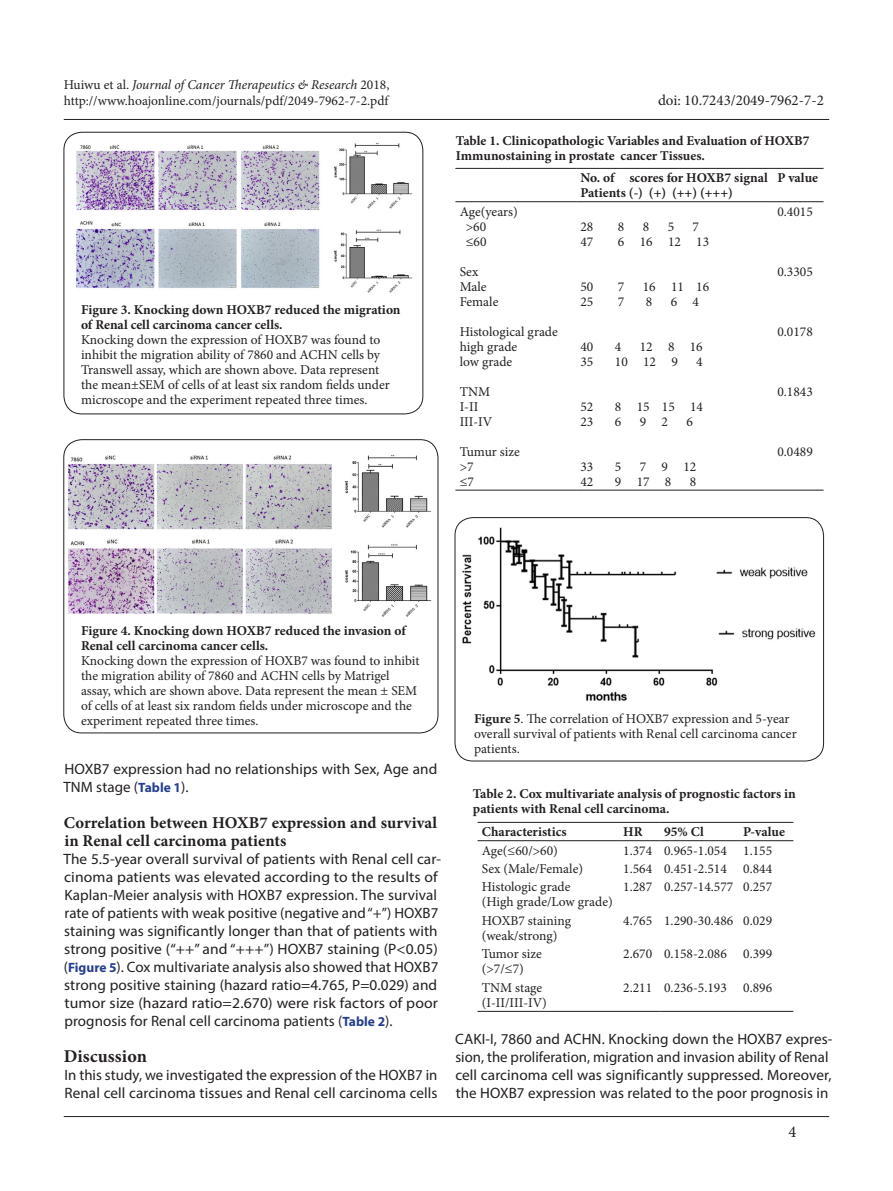
<style>
.page{position:relative;width:893px;height:1191px;background:#fff}
.page>*{position:absolute;margin:0;border:0;box-sizing:border-box;transform-origin:0 0}
.t1{font:700 18px "Minion Pro";letter-spacing:.005em;color:#231f20}
.t2{font:700 16.5px/18px "Minion Pro";letter-spacing:.005em;color:#231f20}
.t3{font:16.5px "Minion Pro";color:#231f20}
.t4{font:15px/18px "Myriad Pro";letter-spacing:.005em;color:#231f20}
.t5{font:15px "Minion Pro";color:#231f20}
.t6{font:13.5px/15px "Minion Pro";color:#231f20}
.t7{font:700 13.5px/15px "Minion Pro";color:#231f20}
.s1{font-style:italic}
.s2{font-weight:700;font-size:13.5px;color:#253f8e}
.s3{font-weight:700}
</style>
<div class="page">
<hr style="left:64px;top:1116px;width:765px;height:1px;background:#231f20">
<hr style="left:64px;top:119px;width:765px;height:1px;background:#231f20">
<img style="left:77px;top:142px;width:336px;height:151px">
<div style="left:64px;top:132px;width:359px;height:282px;border:1px solid #231f20;border-radius:18px"></div>
<img style="left:68px;top:454px;width:364px;height:163px">
<div style="left:63px;top:439px;width:375px;height:294px;border:1px solid #231f20;border-radius:18px"></div>
<hr style="left:455px;top:168px;width:121px;height:1px;background:#231f20">
<hr style="left:576px;top:168px;width:197px;height:1px;background:#231f20">
<hr style="left:773px;top:168px;width:50px;height:1px;background:#231f20">
<hr style="left:455px;top:201px;width:121px;height:1px;background:#231f20">
<hr style="left:576px;top:201px;width:197px;height:1px;background:#231f20">
<hr style="left:773px;top:201px;width:50px;height:1px;background:#231f20">
<hr style="left:455px;top:490px;width:121px;height:1px;background:#231f20">
<hr style="left:576px;top:490px;width:197px;height:1px;background:#231f20">
<hr style="left:773px;top:490px;width:50px;height:1px;background:#231f20">
<img style="left:462px;top:527px;width:354px;height:174px">
<div style="left:455px;top:517px;width:369px;height:244px;border:1px solid #231f20;border-radius:18px"></div>
<hr style="left:477px;top:822px;width:142px;height:1px;background:#231f20">
<hr style="left:619px;top:822px;width:41px;height:1px;background:#231f20">
<hr style="left:660px;top:822px;width:79px;height:1px;background:#231f20">
<hr style="left:739px;top:822px;width:54px;height:1px;background:#231f20">
<hr style="left:477px;top:840px;width:142px;height:1px;background:#231f20">
<hr style="left:619px;top:840px;width:41px;height:1px;background:#231f20">
<hr style="left:660px;top:840px;width:79px;height:1px;background:#231f20">
<hr style="left:739px;top:840px;width:54px;height:1px;background:#231f20">
<hr style="left:477px;top:1011px;width:142px;height:1px;background:#231f20">
<hr style="left:619px;top:1011px;width:41px;height:1px;background:#231f20">
<hr style="left:660px;top:1011px;width:79px;height:1px;background:#231f20">
<hr style="left:739px;top:1011px;width:54px;height:1px;background:#231f20">
<p class="t6" style="left:64px;top:76px;width:327px;line-height:16.2px">Huiwu et al. <span class="s1">Journal of Cancer Therapeutics &amp; Research</span> 2018, http://www.hoajonline.com/journals/pdf/2049-7962-7-2.pdf</p>
<p class="t7" style="left:81px;top:302px;width:321px">Figure 3. Knocking down HOXB7 reduced the migration of Renal cell carcinoma cancer cells.</p>
<p class="t6" style="left:81px;top:333px;width:310px">Knocking down the expression of HOXB7 was found to inhibit the migration ability of 7860 and ACHN cells by Transwell assay, which are shown above. Data represent the mean±SEM of cells of at least six random fields under microscope and the experiment repeated three times.</p>
<p class="t5" style="left:658px;top:91px;width:167px">doi: 10.7243/2049-7962-7-2</p>
<p class="t7" style="left:456px;top:133px;width:355px">Table 1. Clinicopathologic Variables and Evaluation of HOXB7<br>Immunostaining in prostate cancer Tissues.</p>
<p class="t6" style="left:466px;top:204px;width:53px;text-indent:-6px">Age(years) &gt;60<br>≤60</p>
<p class="t6" style="left:460px;top:264px;width:40px">Sex<br>Male<br>Female</p>
<p class="t6" style="left:460px;top:324px;width:100px">Histological grade high grade<br>low grade</p>
<p class="t6" style="left:460px;top:384px;width:34px">TNM<br>I-II<br>III-IV</p>
<p class="t6" style="left:460px;top:444px;width:62px">Tumur size &gt;7<br>≤7</p>
<p class="t7" style="left:580px;top:170px;width:189px">No. of scores for HOXB7 signal<br>Patients (-) (+) (++) (+++)</p>
<p class="t7" style="left:777px;top:170px;width:42px">P value</p>
<p class="t6" style="left:580px;top:219px;width:14px">28</p>
<p class="t6" style="left:618px;top:219px;width:8px">8</p>
<p class="t6" style="left:643px;top:219px;width:8px">8</p>
<p class="t6" style="left:668px;top:219px;width:8px">5</p>
<p class="t6" style="left:692px;top:219px;width:8px">7</p>
<p class="t6" style="left:580px;top:234px;width:14px">47</p>
<p class="t6" style="left:618px;top:234px;width:93px">6 16 12 13</p>
<p class="t6" style="left:580px;top:279px;width:14px">50</p>
<p class="t6" style="left:618px;top:279px;width:8px">7</p>
<p class="t6" style="left:643px;top:279px;width:68px">16 11 16</p>
<p class="t6" style="left:580px;top:294px;width:14px">25</p>
<p class="t6" style="left:618px;top:294px;width:8px">7</p>
<p class="t6" style="left:646px;top:294px;width:8px">8</p>
<p class="t6" style="left:671px;top:294px;width:30px">6 4</p>
<p class="t6" style="left:580px;top:339px;width:14px">40</p>
<p class="t6" style="left:615px;top:339px;width:8px">4</p>
<p class="t6" style="left:640px;top:339px;width:65px">12 8 16</p>
<p class="t6" style="left:580px;top:354px;width:14px">35</p>
<p class="t6" style="left:615px;top:354px;width:65px">10 12 9</p>
<p class="t6" style="left:696px;top:354px;width:8px">4</p>
<p class="t6" style="left:580px;top:399px;width:14px">52</p>
<p class="t6" style="left:615px;top:399px;width:90px">8 15 15 14</p>
<p class="t6" style="left:580px;top:414px;width:14px">23</p>
<p class="t6" style="left:615px;top:414px;width:8px">6</p>
<p class="t6" style="left:640px;top:414px;width:30px">9 2</p>
<p class="t6" style="left:686px;top:414px;width:8px">6</p>
<p class="t6" style="left:580px;top:459px;width:14px">33</p>
<p class="t6" style="left:615px;top:459px;width:8px">5</p>
<p class="t6" style="left:640px;top:459px;width:58px">7 9 12</p>
<p class="t6" style="left:580px;top:474px;width:14px">42</p>
<p class="t6" style="left:615px;top:474px;width:58px">9 17 8</p>
<p class="t6" style="left:690px;top:474px;width:8px">8</p>
<p class="t6" style="left:777px;top:204px;width:37px">0.4015</p>
<p class="t6" style="left:777px;top:264px;width:37px">0.3305</p>
<p class="t6" style="left:777px;top:324px;width:37px">0.0178</p>
<p class="t6" style="left:777px;top:384px;width:37px">0.1843</p>
<p class="t6" style="left:777px;top:444px;width:37px">0.0489</p>
<p class="t7" style="left:81px;top:623px;width:326px">Figure 4. Knocking down HOXB7 reduced the invasion of<br>Renal cell carcinoma cancer cells.</p>
<p class="t6" style="left:81px;top:653px;width:340px">Knocking down the expression of HOXB7 was found to inhibit the migration ability of 7860 and ACHN cells by Matrigel assay, which are shown above. Data represent the mean ± SEM of cells of at least six random fields under microscope and the experiment repeated three times.</p>
<p class="t4" style="left:63px;top:760px;width:375px">HOXB7 expression had no relationships with Sex, Age and<br>TNM stage (<span class="s2">Table 1</span>).</p>
<p class="t2" style="left:64px;top:814px;width:375px">Correlation between HOXB7 expression and survival in Renal cell carcinoma patients</p>
<p class="t4" style="left:63px;top:850px;width:379px">The 5.5-year overall survival of patients with Renal cell car&shy;cinoma patients was elevated according to the results of Kaplan-Meier analysis with HOXB7 expression. The survival rate of patients with weak positive (negative and “+”) HOXB7 staining was significantly longer than that of patients with strong positive (“++” and “+++”) HOXB7 staining (P&lt;0.05) (<span class="s2">Figure 5</span>). Cox multivariate analysis also showed that HOXB7 strong positive staining (hazard ratio=4.765, P=0.029) and tumor size (hazard ratio=2.670) were risk factors of poor prognosis for Renal cell carcinoma patients (<span class="s2">Table 2</span>).</p>
<h1 class="t1" style="left:64px;top:1044px;width:85px">Discussion</h1>
<p class="t4" style="left:64px;top:1066px;width:375px">In this study, we investigated the expression of the HOXB7 in<br>Renal cell carcinoma tissues and Renal cell carcinoma cells</p>
<p class="t6" style="left:474px;top:711px;width:324px"><span class="s3">Figure 5</span>. The correlation of HOXB7 expression and 5-year overall survival of patients with Renal cell carcinoma cancer patients.</p>
<p class="t7" style="left:473px;top:786px;width:324px">Table 2. Cox multivariate analysis of prognostic factors in patients with Renal cell carcinoma.</p>
<p class="t7" style="left:482px;top:824px;width:86px">Characteristics</p>
<p class="t7" style="left:623px;top:824px;width:21px">HR</p>
<p class="t7" style="left:664px;top:824px;width:41px">95% Cl</p>
<p class="t7" style="left:743px;top:824px;width:43px">P-value</p>
<p class="t6" style="left:482px;top:843px;width:78px">Age(≤60/&gt;60)</p>
<p class="t6" style="left:623px;top:843px;width:150px">1.374 0.965-1.054 1.155</p>
<p class="t6" style="left:482px;top:861px;width:103px">Sex (Male/Female)</p>
<p class="t6" style="left:623px;top:861px;width:150px">1.564 0.451-2.514 0.844</p>
<p class="t6" style="left:482px;top:879px;width:132px">Histologic grade<br>(High grade/Low grade)</p>
<p class="t6" style="left:623px;top:879px;width:150px">1.287 0.257-14.577 0.257</p>
<p class="t6" style="left:482px;top:913px;width:91px">HOXB7 staining (weak/strong)</p>
<p class="t6" style="left:623px;top:913px;width:150px">4.765 1.290-30.486 0.029</p>
<p class="t6" style="left:482px;top:946px;width:61px">Tumor size (&gt;7/≤7)</p>
<p class="t6" style="left:623px;top:946px;width:150px">2.670 0.158-2.086 0.399</p>
<p class="t6" style="left:482px;top:980px;width:67px">TNM stage (I-II/III-IV)</p>
<p class="t6" style="left:623px;top:980px;width:150px">2.211 0.236-5.193 0.896</p>
<p class="t4" style="left:455px;top:1030px;width:379px">CAKI-I, 7860 and ACHN. Knocking down the HOXB7 expres&shy;sion, the proliferation, migration and invasion ability of Renal cell carcinoma cell was significantly suppressed. Moreover, the HOXB7 expression was related to the poor prognosis in</p>
<p class="t3" style="left:788px;top:1120px;width:9px">4</p>
</div>
